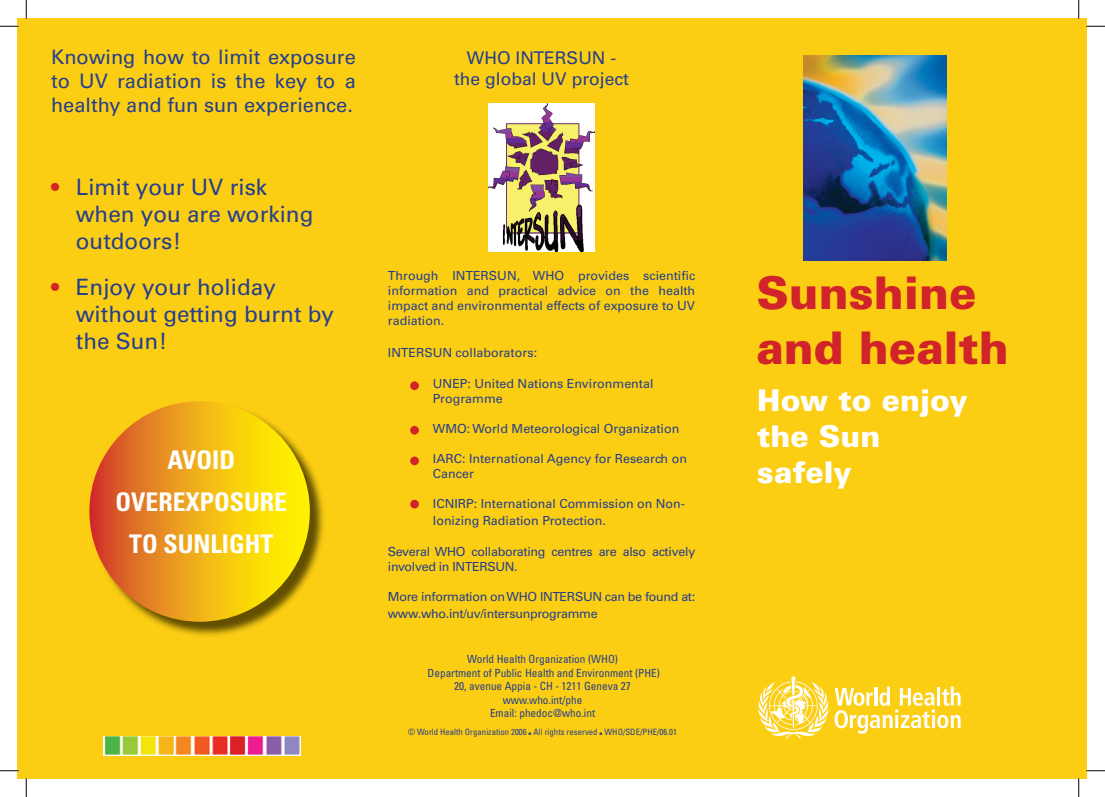
<style>
.page{position:relative;width:1105px;height:797px;background:#fff}
.page>*{position:absolute;margin:0;border:0;box-sizing:border-box;transform-origin:0 0}
.t1{font:900 45px/54px "Univers";color:#d1232a}
.t2{font:900 30px/36px "Univers";color:#fff}
.t3{font:700 condensed 25.75px/42px "Univers";color:#fff;text-align:center}
.t4{font:22.5px/27px "Univers";color:#253f8e}
.t5{font:22.5px "Univers";color:#d1232a}
.t6{font:20px/24px "Univers";color:#253f8e;text-align:justify}
.t7{font:17.5px/21px "Univers";color:#253f8e;text-align:center}
.t8{font:12.5px/15px "Univers";color:#253f8e}
.t9{font:12.5px/15px "Univers";letter-spacing:-.025em;color:#253f8e}
.t10{font:condensed 11.25px/13.5px "Univers";color:#253f8e;text-align:center}
.t11{font:condensed 8.75px "Univers";color:#253f8e}
</style>
<div class="page">
<div style="left:18px;top:19px;width:1069px;height:760px;background:#fcce13"></div>
<svg style="left:758px;top:676px;width:70px;height:62px"></svg>
<svg style="left:834px;top:686px;width:127px;height:47px"></svg>
<img style="left:488px;top:103px;width:106px;height:148px">
<div style="left:410px;top:381px;width:9px;height:9px;background:#d1232a;border-radius:50%"></div>
<div style="left:410px;top:426px;width:9px;height:8px;background:#d1232a;border-radius:50%"></div>
<div style="left:410px;top:456px;width:9px;height:9px;background:#d1232a;border-radius:50%"></div>
<div style="left:410px;top:500px;width:9px;height:8px;background:#d1232a;border-radius:50%"></div>
<img style="left:104px;top:736px;width:197px;height:19px">
<img style="left:803px;top:55px;width:144px;height:206px">
<img style="left:91px;top:404px;width:233px;height:232px">
<svg style="left:89px;top:401px;width:221px;height:220px"></svg>
<svg style="left:0;top:25px;width:19px;height:2px"></svg>
<svg style="left:1086px;top:25px;width:19px;height:2px"></svg>
<svg style="left:0;top:770px;width:19px;height:1px"></svg>
<svg style="left:1086px;top:770px;width:19px;height:1px"></svg>
<svg style="left:25px;top:0;width:2px;height:19px"></svg>
<svg style="left:25px;top:778px;width:2px;height:19px"></svg>
<svg style="left:1078px;top:0;width:1px;height:19px"></svg>
<svg style="left:1078px;top:778px;width:1px;height:19px"></svg>
<h3 class="t6" style="left:51px;top:45px;width:306px">Knowing how to limit exposure to UV radiation is the key to a healthy and fun sun experience.</h3>
<h3 class="t5" style="left:51px;top:174px;width:10px">•</h3>
<h3 class="t5" style="left:51px;top:273px;width:10px">•</h3>
<h3 class="t4" style="left:76px;top:174px;width:239px">Limit your UV risk when you are working outdoors!</h3>
<h3 class="t4" style="left:76px;top:273px;width:260px">Enjoy your holiday without getting burnt by the Sun!</h3>
<h3 class="t3" style="left:116px;top:438px;width:173px">AVOID<br>OVEREXPOSURE<br>TO SUNLIGHT</h3>
<h3 class="t7" style="left:454px;top:48px;width:177px">WHO INTERSUN - the global UV project</h3>
<p class="t8" style="left:388px;top:268px;width:309px;text-align:justify">Through INTERSUN, WHO provides scientific information and practical advice on the health impact and environmental effects of exposure to UV radiation.</p>
<p class="t8" style="left:388px;top:345px;width:151px">INTERSUN collaborators:</p>
<p class="t8" style="left:433px;top:376px;width:222px;text-indent:-22px">− UNEP: United Nations Environmental<br>Programme</p>
<p class="t8" style="left:410px;top:421px;width:270px">− WMO: World Meteorological Organization</p>
<p class="t8" style="left:433px;top:451px;width:256px;text-indent:-22px">− IARC: International Agency for Research on<br>Cancer</p>
<p class="t8" style="left:433px;top:496px;width:254px;line-height:16.5px;text-indent:-22px">− ICNIRP: International Commission on Non-<br>Ionizing Radiation Protection.</p>
<p class="t9" style="left:388px;top:544px;width:309px">Several WHO collaborating centres are also actively involved in INTERSUN.</p>
<p class="t9" style="left:388px;top:589px;width:309px;line-height:16.5px">More information on WHO INTERSUN can be found at: www.who.int/uv/intersunprogramme</p>
<p class="t10" style="left:428px;top:652px;width:234px">World Health Organization (WHO)<br>Department of Public Health and Environment (PHE)<br>20, avenue Appia - CH - 1211 Geneva 27 www.who.int/phe<br>Email: phedoc@who.int</p>
<p class="t11" style="left:408px;top:726px;width:270px">© World Health Organization 2006 ● All rights reserved ● WHO/SDE/PHE/06.01</p>
<h1 class="t1" style="left:756px;top:266px;width:254px">Sunshine and health</h1>
<h2 class="t2" style="left:757px;top:382px;width:212px">How to enjoy the Sun safely</h2>
</div>
